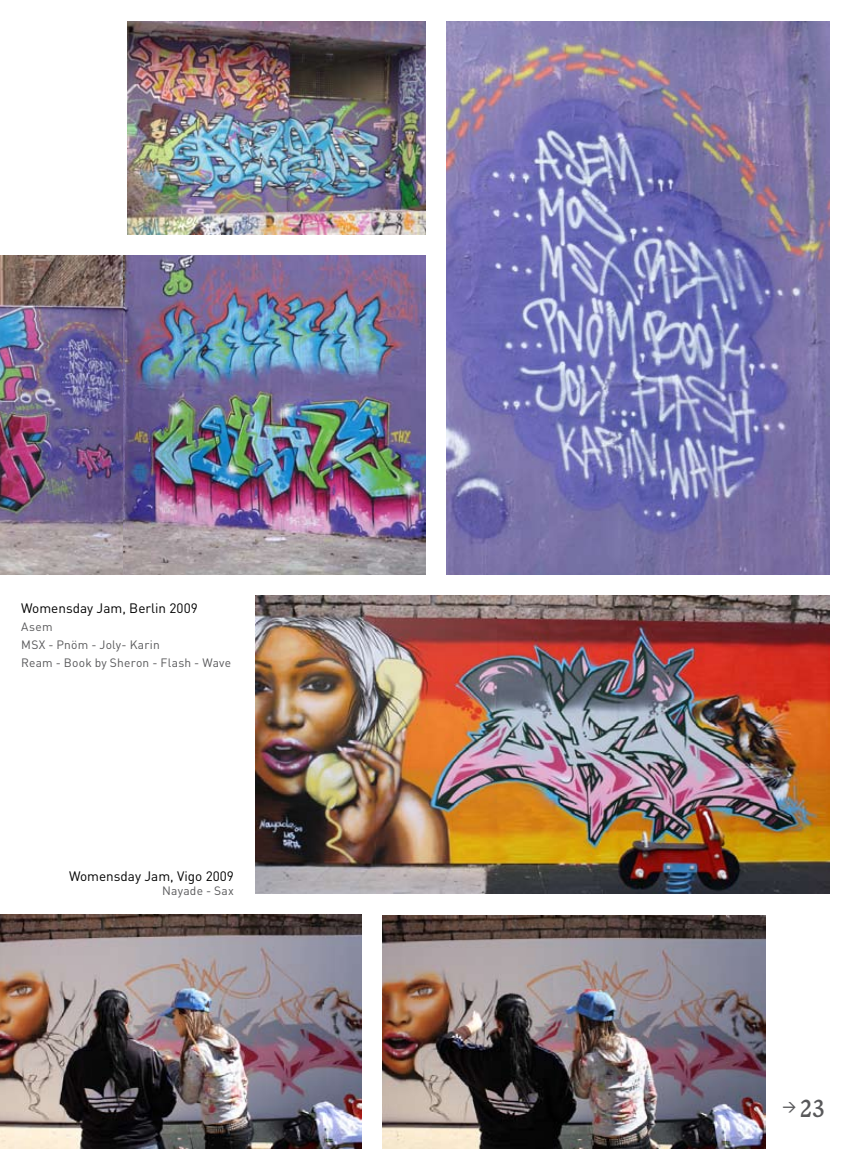
<style>
.page{position:relative;width:851px;height:1149px;background:#fff}
.page>*{position:absolute;margin:0;border:0;box-sizing:border-box;transform-origin:0 0}
.t1{font:500 24px "Cushing";color:#58585a}
.t2{font:13.5px "DIN";color:#000}
.t3{font:12px/18px "DIN";letter-spacing:.02em;color:#58585a}
</style>
<div class="page">
<img style="left:383px;top:915px;width:382px;height:233px">
<img style="left:446px;top:21px;width:383px;height:553px">
<img style="left:255px;top:595px;width:574px;height:298px">
<img style="left:123px;top:255px;width:302px;height:319px">
<img style="left:0;top:255px;width:123px;height:319px">
<img style="left:0;top:914px;width:361px;height:234px">
<img style="left:128px;top:21px;width:297px;height:213px">
<p class="t2" style="left:21px;top:599px;width:178px">Womensday Jam, Berlin 2009</p>
<p class="t3" style="left:21px;top:616px;width:211px">Asem<br>MSX - Pnöm - Joly- Karin<br>Ream - Book by Sheron - Flash - Wave</p>
<p class="t2" style="left:69px;top:867px;width:166px">Womensday Jam, Vigo 2009</p>
<p class="t3" style="left:162px;top:881px;width:73px">Nayade - Sax</p>
<h1 class="t1" style="left:782px;top:1093px;width:30px"><sup>&gt;</sup>23</h1>
</div>
